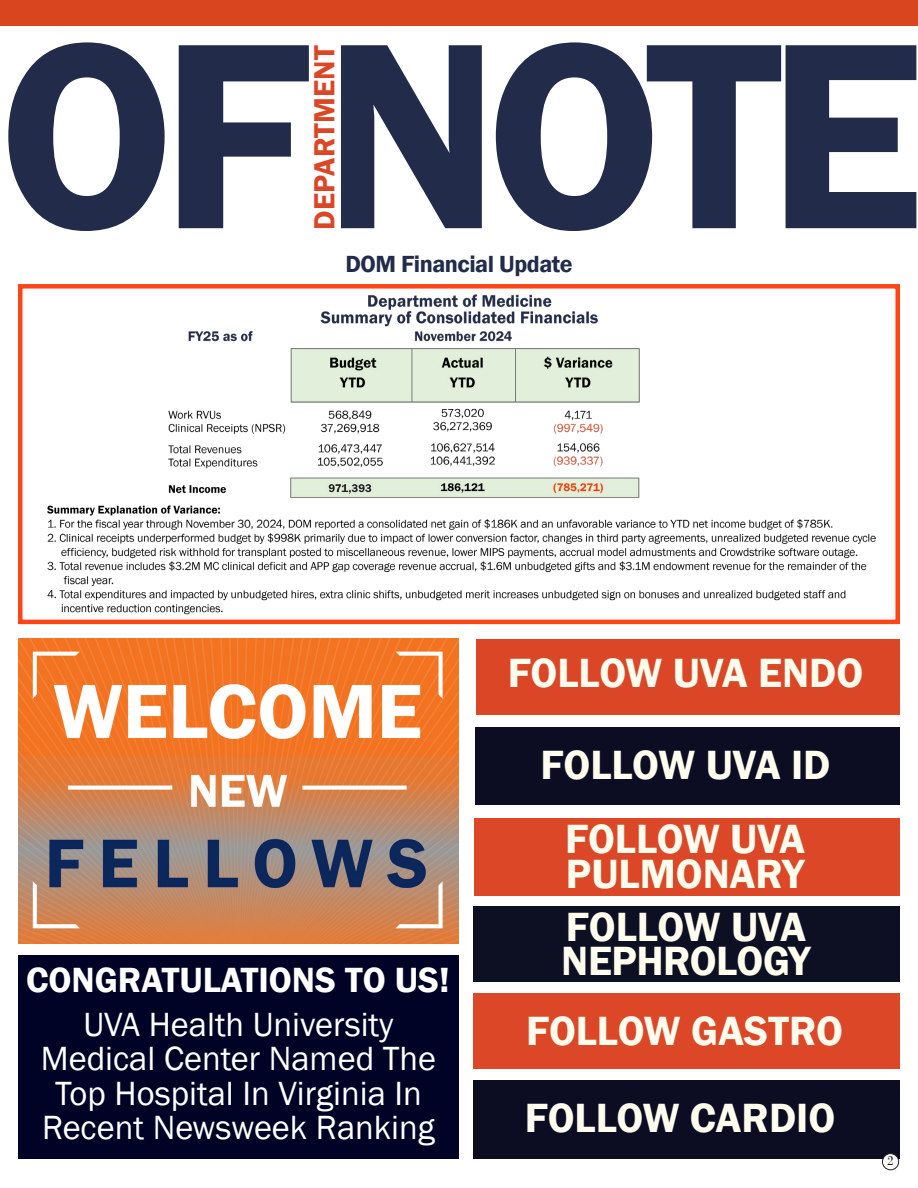
<style>
.page{position:relative;width:918px;height:1188px;background:#fff}
.page>*{position:absolute;margin:0;border:0;box-sizing:border-box;transform-origin:0 0}
.t1{font:600 274.5px "Franklin Gothic";letter-spacing:-.05em;color:#222c4a}
.t2{font:600 42px/34.5px "Franklin Gothic";color:#fffdee}
.t3{font:600 36px "Franklin Gothic";color:#fff}
.t4{font:34.5px/34.5px "Franklin Gothic";color:#fff;text-align:center}
.t5{font:600 30px "Franklin Gothic";letter-spacing:.005em;color:#db4726}
.t6{font:600 24px "Franklin Gothic";letter-spacing:-.02em;color:#222c4a}
.t7{font:13.5px "Bodoni";color:#231f20}
</style>
<div class="page">
<div style="left:0;top:0;width:918px;height:25px;background:#d9451f"></div>
<img style="left:18px;top:639px;width:441px;height:305px">
<div style="left:473px;top:1080px;width:427px;height:79px;background:#0c0c22"></div>
<div style="left:473px;top:907px;width:427px;height:75px;background:#0d0f23"></div>
<div style="left:475px;top:727px;width:425px;height:78px;background:#0c0c22"></div>
<div style="left:476px;top:639px;width:424px;height:75px;background:#db4726"></div>
<div style="left:474px;top:818px;width:426px;height:77px;background:#db4727"></div>
<div style="left:473px;top:993px;width:427px;height:76px;background:#db4727"></div>
<div style="left:18px;top:956px;width:441px;height:203px;background:#000326"></div>
<div style="left:18px;top:284px;width:882px;height:340px;border:4px solid #ff4417"></div>
<img style="left:48px;top:294px;width:828px;height:321px">
<div style="left:882px;top:1154px;width:17px;height:16px;background:#fff;border-radius:50%"></div>
<div style="left:882px;top:1153px;width:17px;height:17px;border:1px solid #231f20;border-radius:50%"></div>
<p class="t1" style="left:-1px;top:-33px;width:927px">OF NOTE</p>
<p class="t5" style="left:306px;top:230px;width:185px;rotate:-90deg">DEPARTMENT</p>
<p class="t6" style="left:345px;top:249px;width:229px">DOM Financial Update</p>
<p class="t2" style="left:508px;top:657px;width:357px">FOLLOW UVA ENDO</p>
<p class="t2" style="left:541px;top:749px;width:291px">FOLLOW UVA ID</p>
<p class="t3" style="left:26px;top:958px;width:425px">CONGRATULATIONS TO US!</p>
<p class="t4" style="left:41px;top:1008px;width:397px">UVA Health University<br>Medical Center Named The<br>Top Hospital In Virginia In<br>Recent Newsweek Ranking</p>
<p class="t2" style="left:565px;top:822px;width:241px">FOLLOW UVA<br>PULMONARY</p>
<p class="t2" style="left:561px;top:910px;width:251px">FOLLOW UVA<br>NEPHROLOGY</p>
<p class="t2" style="left:526px;top:1014px;width:318px">FOLLOW GASTRO</p>
<p class="t2" style="left:525px;top:1101px;width:312px">FOLLOW CARDIO</p>
<p class="t7" style="left:887px;top:1153px;width:8px">2</p>
</div>
